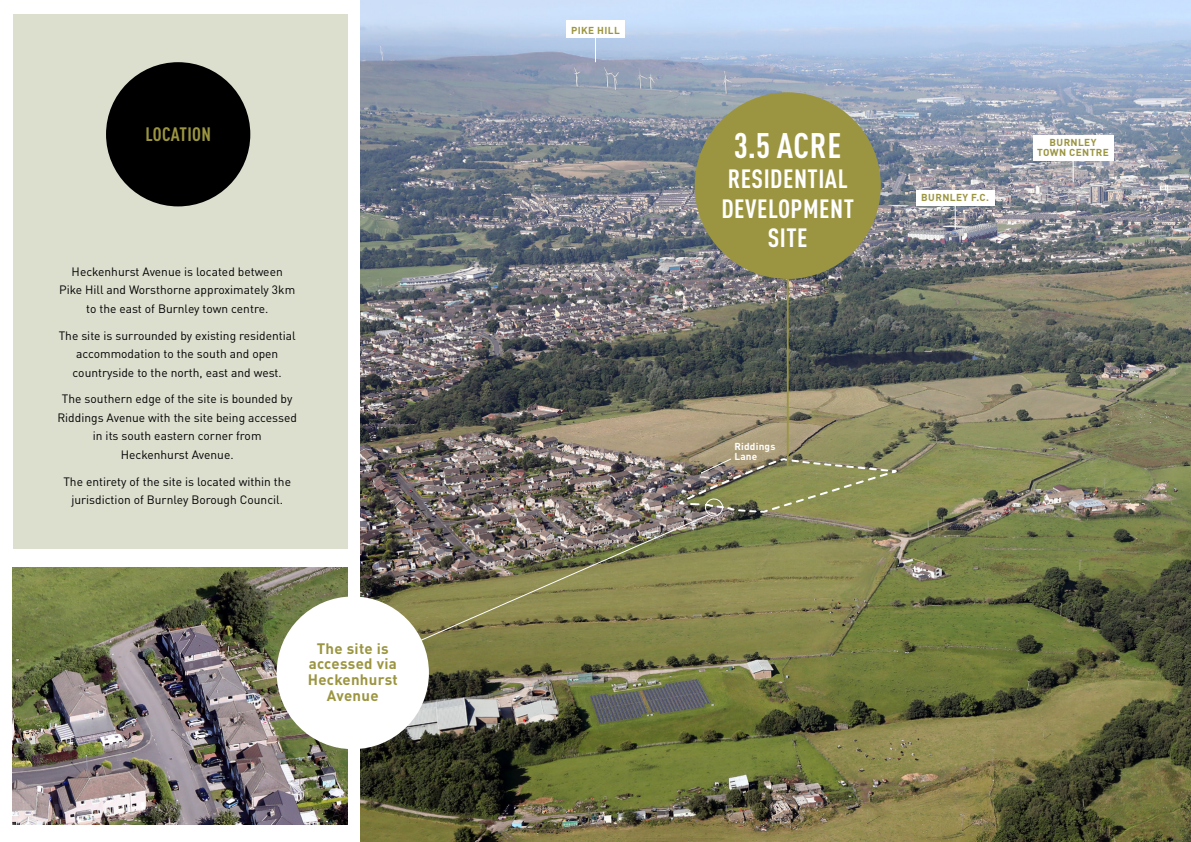
<style>
.page{position:relative;width:1191px;height:842px;background:#fff}
.page>*{position:absolute;margin:0;border:0;box-sizing:border-box;transform-origin:0 0}
.t1{font:700 condensed 35px "DIN Pro";color:#fff}
.t2{font:700 condensed 26.1px/29.5px "DIN Pro";letter-spacing:.02em;color:#fff;text-align:center}
.t3{font:700 condensed 19.2px "DIN Pro";letter-spacing:.02em;color:#9b9541}
.t4{font:700 15px/15.6px "DIN Pro";letter-spacing:.02em;color:#9b9541;text-align:center}
.t5{font:12px/18.4px "DIN Pro";color:#000;text-align:center}
.t6{font:700 10px/10.4px "DIN Pro";letter-spacing:.04em;color:#9b9541;text-align:center}
.t7{font:700 10px/10.4px "DIN Pro";letter-spacing:.02em;color:#fff}
</style>
<div class="page">
<div style="left:13px;top:14px;width:335px;height:535px;background:#dcdece"></div>
<img style="left:13px;top:567px;width:335px;height:258px">
<img style="left:360px;top:0;width:831px;height:842px">
<div style="left:106px;top:62px;width:144px;height:144px;background:#000;border-radius:50%"></div>
<div style="left:566px;top:21px;width:59px;height:17px;background:#fff"></div>
<svg style="left:595px;top:38px;width:1px;height:24px"></svg>
<div style="left:916px;top:190px;width:78px;height:15px;background:#fff"></div>
<svg style="left:954px;top:205px;width:1px;height:25px"></svg>
<svg style="left:1072px;top:160px;width:1px;height:22px"></svg>
<div style="left:1032px;top:135px;width:81px;height:25px;background:#fff"></div>
<img style="left:420px;top:456px;width:477px;height:185px">
<div style="left:277px;top:596px;width:152px;height:153px;background:#fff;border-radius:50%"></div>
<div style="left:694px;top:92px;width:186px;height:187px;background:#9b9541;border-radius:50%"></div>
<hr style="left:787px;top:272px;width:1px;height:193px;background:#9b9541">
<h3 class="t3" style="left:145px;top:120px;width:67px">LOCATION</h3>
<p class="t5" style="left:59px;top:261px;width:237px">Heckenhurst Avenue is located between<br>Pike Hill and Worsthorne approximately 3km to the east of Burnley town centre.</p>
<p class="t5" style="left:59px;top:325px;width:238px">The site is surrounded by existing residential accommodation to the south and open countryside to the north, east and west.</p>
<p class="t5" style="left:57px;top:389px;width:241px">The southern edge of the site is bounded by Riddings Avenue with the site being accessed in its south eastern corner from<br>Heckenhurst Avenue.</p>
<p class="t5" style="left:63px;top:471px;width:229px">The entirety of the site is located within the jurisdiction of Burnley Borough Council.</p>
<p class="t4" style="left:308px;top:639px;width:91px">The site is accessed via<br>Heckenhurst<br>Avenue</p>
<p class="t6" style="left:571px;top:24px;width:50px">PIKE HILL</p>
<h1 class="t1" style="left:734px;top:119px;width:109px">3.5 ACRE</h1>
<h2 class="t2" style="left:721px;top:162px;width:134px">RESIDENTIAL<br>DEVELOPMENT<br>SITE</h2>
<p class="t6" style="left:921px;top:191px;width:69px">BURNLEY F.C.</p>
<p class="t6" style="left:1037px;top:136px;width:73px">BURNLEY<br>TOWN CENTRE</p>
<p class="t7" style="left:734px;top:440px;width:42px">Riddings<br>Lane</p>
</div>
